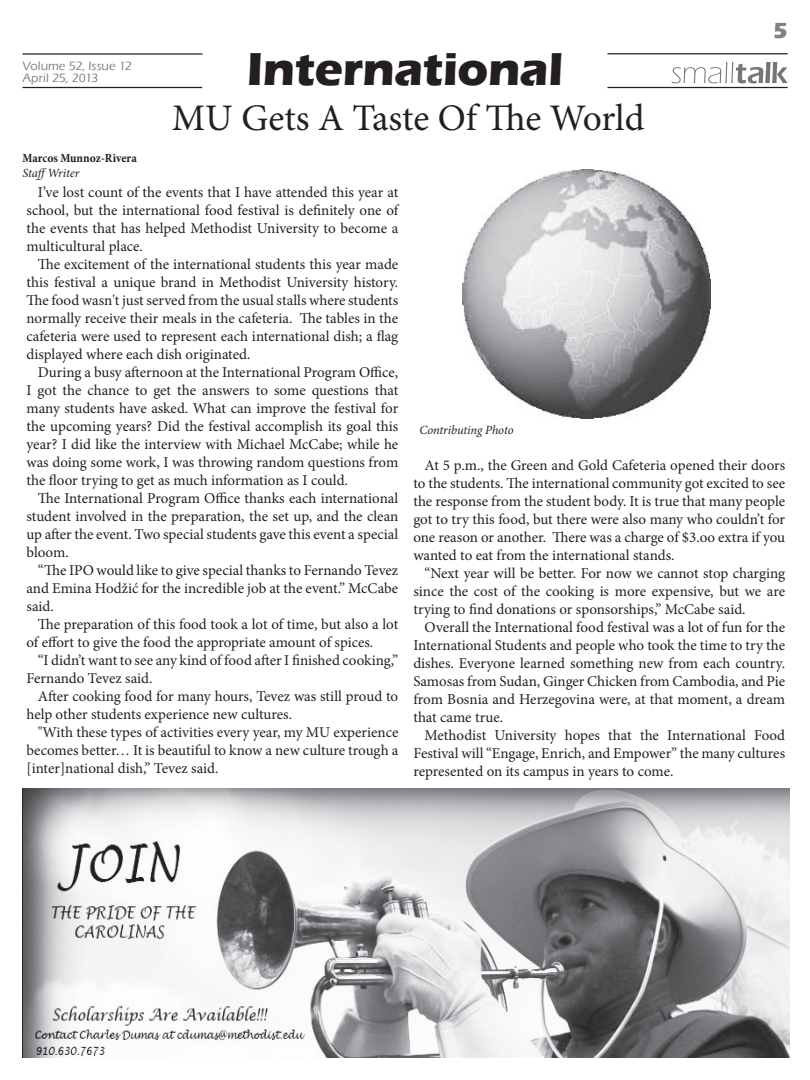
<style>
.page{position:relative;width:810px;height:1080px;background:#fff}
.page>*{position:absolute;margin:0;border:0;box-sizing:border-box;transform-origin:0 0}
.t1{font:700 47.5px "Eras ITC";letter-spacing:-.01em;color:#231f20}
.t2{font:37.5px "Minion Pro";letter-spacing:-.005em;color:#231f20}
.t3{font:700 22.5px "Eras ITC";color:#808285}
.t4{font:15px/18px "Minion Pro";letter-spacing:-.005em;color:#231f20;text-align:justify}
.t5{font:500 12.5px/11.9px "Eras ITC";color:#808285}
.t6{font:italic 12.5px "Minion Pro";letter-spacing:-.01em;color:#231f20}
.t7{font:700 condensed 12.5px "Minion Pro";color:#231f20}
</style>
<div class="page">
<hr style="left:22px;top:87px;width:180px;height:1px;background:#231f20">
<svg style="left:671px;top:62px;width:117px;height:22px"></svg>
<hr style="left:608px;top:87px;width:180px;height:1px;background:#231f20">
<hr style="left:22px;top:53px;width:180px;height:2px;background:#231f20">
<hr style="left:607px;top:53px;width:181px;height:1px;background:#231f20">
<img style="left:23px;top:788px;width:766px;height:270px">
<img style="left:462px;top:170px;width:249px;height:248px">
<p class="t5" style="left:22px;top:60px;width:111px">Volume 52, Issue 12<br>April 25, 2013</p>
<p class="t7" style="left:22px;top:149px;width:116px">Marcos Munnoz-Rivera</p>
<p class="t6" style="left:22px;top:165px;width:59px">StaffWriter</p>
<p class="t1" style="left:247px;top:42px;width:318px">International</p>
<p class="t2" style="left:172px;top:93px;width:474px">MU Gets A Taste Of The World</p>
<p class="t3" style="left:773px;top:18px;width:16px">5</p>
<p class="t4" style="left:27px;top:184px;width:373px;text-indent:11px">I’ve lost count of the events that I have attended this year at school, but the international food festival is definitely one of the events that has helped Methodist University to become a multicultural place.</p>
<p class="t4" style="left:27px;top:256px;width:373px;text-indent:11px">The excitement of the international students this year made this festival a unique brand in Methodist University history.<br>The food wasn't just served from the usual stalls where students normally receive their meals in the cafeteria. The tables in the cafeteria were used to represent each international dish; a flag displayed where each dish originated.</p>
<p class="t4" style="left:27px;top:364px;width:373px;text-indent:11px">During a busy afternoon at the International Program Office, I got the chance to get the answers to some questions that many students have asked. What can improve the festival for the upcoming years? Did the festival accomplish its goal this year? I did like the interview with Michael McCabe; while he was doing some work, I was throwing random questions from the floor trying to get as much information as I could.</p>
<p class="t4" style="left:27px;top:490px;width:373px;text-indent:11px">The International Program Office thanks each international student involved in the preparation, the set up, and the clean up after the event. Two special students gave this event a special bloom.</p>
<p class="t4" style="left:27px;top:562px;width:373px;text-indent:11px">“The IPO would like to give special thanks to Fernando Tevez and Emina Hodžić for the incredible job at the event.” McCabe said.</p>
<p class="t4" style="left:27px;top:616px;width:373px;text-indent:11px">The preparation of this food took a lot of time, but also a lot of effort to give the food the appropriate amount of spices.</p>
<p class="t4" style="left:27px;top:652px;width:373px;text-indent:11px">“I didn’t want to see any kind of food after I finished cooking,”<br>Fernando Tevez said.</p>
<p class="t4" style="left:27px;top:688px;width:373px;text-indent:11px">After cooking food for many hours, Tevez was still proud to help other students experience new cultures.</p>
<p class="t4" style="left:27px;top:724px;width:373px;text-indent:11px">"With these types of activities every year, my MU experience becomes better… It is beautiful to know a new culture trough a [inter]national dish,” Tevez said.</p>
<p class="t6" style="left:419px;top:421px;width:96px">Contributing Photo</p>
<p class="t4" style="left:413px;top:457px;width:373px;text-indent:11px">At 5 p.m., the Green and Gold Cafeteria opened their doors to the students. The international community got excited to see the response from the student body. It is true that many people got to try this food, but there were also many who couldn’t for one reason or another. There was a charge of $3.oo extra if you wanted to eat from the international stands.</p>
<p class="t4" style="left:413px;top:565px;width:373px;text-indent:11px">“Next year will be better. For now we cannot stop charging since the cost of the cooking is more expensive, but we are trying to find donations or sponsorships,” McCabe said.</p>
<p class="t4" style="left:413px;top:619px;width:373px;text-indent:11px">Overall the International food festival was a lot of fun for the International Students and people who took the time to try the dishes. Everyone learned something new from each country.<br>Samosas from Sudan, Ginger Chicken from Cambodia, and Pie from Bosnia and Herzegovina were, at that moment, a dream that came true.</p>
<p class="t4" style="left:413px;top:727px;width:373px;text-indent:11px">Methodist University hopes that the International Food Festival will “Engage, Enrich, and Empower” the many cultures represented on its campus in years to come.</p>
</div>
